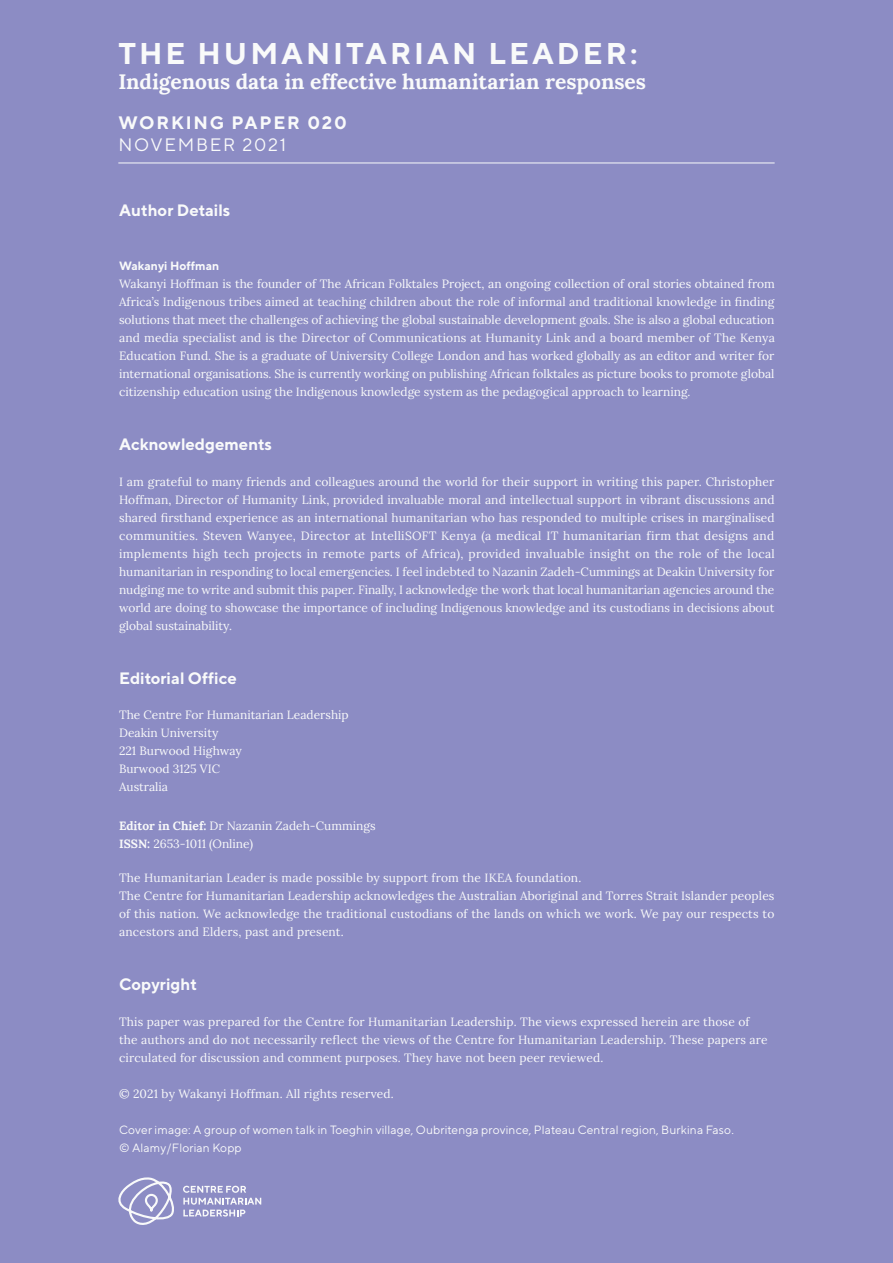
<style>
.page{position:relative;width:893px;height:1263px;background:#8c8cc4}
.page>*{position:absolute;margin:0;border:0;box-sizing:border-box;transform-origin:0 0}
.The_Humanitarian_lea{font:700 30px "TT Norms";letter-spacing:.1em;color:#f9fafa}
.Imprint_H1{font:700 21px "Lora";color:#f9fafa}
.Imprint_Author{font:700 18px/22.5px "TT Norms";letter-spacing:.1em;color:#f9fafa}
.t1{font:700 16.5px "TT Norms";color:#f9fafa}
.Body_Copy{font:12px/18px "Lora";letter-spacing:.015em;color:#f9fafa;text-align:justify}
.Imprint_Address{font:12px/18px "Lora";color:#f9fafa}
.References{font:12px/18px "TT Norms";letter-spacing:.01em;color:#f9fafa}
.t2{font:700 12px "TT Norms";color:#f9fafa}
.s1{font-weight:400}
.s2{font-weight:700}
</style>
<div class="page">
<hr style="left:118px;top:163px;width:657px;height:1px;background:#f9fafa">
<svg style="left:118px;top:1177px;width:56px;height:48px"></svg>
<svg style="left:183px;top:1186px;width:78px;height:30px"></svg>
<p class="The_Humanitarian_lea" style="left:118px;top:34px;width:521px">THE HUMANITARIAN LEADER:</p>
<p class="Imprint_H1" style="left:118px;top:64px;width:529px">Indigenous data in effective humanitarian responses</p>
<p class="Imprint_Author" style="left:118px;top:111px;width:230px">WORKING PAPER 020<br><span class="s1">NOVEMBER 2021</span></p>
<h3 class="t1" style="left:119px;top:200px;width:113px">Author Details</h3>
<h3 class="t2" style="left:119px;top:258px;width:102px">Wakanyi Hoffman</h3>
<p class="Body_Copy" style="left:119px;top:274px;width:657px">Wakanyi Hoffman is the founder of The African Folktales Project, an ongoing collection of oral stories obtained from Africa’s Indigenous tribes aimed at teaching children about the role of informal and traditional knowledge in finding solutions that meet the challenges of achieving the global sustainable development goals. She is also a global education and media specialist and is the Director of Communications at Humanity Link and a board member of The Kenya Education Fund. She is a graduate of University College London and has worked globally as an editor and writer for international organisations. She is currently working on publishing African folktales as picture books to promote global citizenship education using the Indigenous knowledge system as the pedagogical approach to learning.</p>
<h3 class="t1" style="left:119px;top:434px;width:154px">Acknowledgements</h3>
<p class="Body_Copy" style="left:119px;top:472px;width:657px">I am grateful to many friends and colleagues around the world for their support in writing this paper. Christopher Hoffman, Director of Humanity Link, provided invaluable moral and intellectual support in vibrant discussions and shared firsthand experience as an international humanitarian who has responded to multiple crises in marginalised communities. Steven Wanyee, Director at IntelliSOFT Kenya (a medical IT humanitarian firm that designs and implements high tech projects in remote parts of Africa), provided invaluable insight on the role of the local humanitarian in responding to local emergencies. I feel indebted to Nazanin Zadeh-Cummings at Deakin University for nudging me to write and submit this paper. Finally, I acknowledge the work that local humanitarian agencies around the world are doing to showcase the importance of including Indigenous knowledge and its custodians in decisions about global sustainability.</p>
<h3 class="t1" style="left:119px;top:668px;width:119px">Editorial Office</h3>
<p class="Imprint_Address" style="left:119px;top:705px;width:231px">The Centre For Humanitarian Leadership<br>Deakin University<br>221 Burwood Highway<br>Burwood 3125 VIC<br>Australia</p>
<p class="Imprint_Address" style="left:119px;top:816px;width:258px"><span class="s2">Editor in Chief:</span> Dr Nazanin Zadeh-Cummings<br><span class="s2">ISSN:</span> 2653-1011 (Online)</p>
<p class="Body_Copy" style="left:119px;top:868px;width:464px">The Humanitarian Leader is made possible by support from the IKEA foundation.</p>
<p class="Body_Copy" style="left:119px;top:886px;width:657px">The Centre for Humanitarian Leadership acknowledges the Australian Aboriginal and Torres Strait Islander peoples of this nation. We acknowledge the traditional custodians of the lands on which we work. We pay our respects to ancestors and Elders, past and present.</p>
<h3 class="t1" style="left:119px;top:974px;width:80px">Copyright</h3>
<p class="Body_Copy" style="left:119px;top:1012px;width:650px;text-align:left">This paper was prepared for the Centre for Humanitarian Leadership. The views expressed herein are those of the authors and do not necessarily reflect the views of the Centre for Humanitarian Leadership. These papers are circulated for discussion and comment purposes. They have not been peer reviewed.</p>
<p class="Body_Copy" style="left:119px;top:1084px;width:276px">© 2021 by Wakanyi Hoffman. All rights reserved.</p>
<p class="References" style="left:119px;top:1121px;width:616px">Cover image: A group of women talk in Toeghin village, Oubritenga province, Plateau Central region, Burkina Faso. © Alamy/Florian Kopp</p>
</div>
